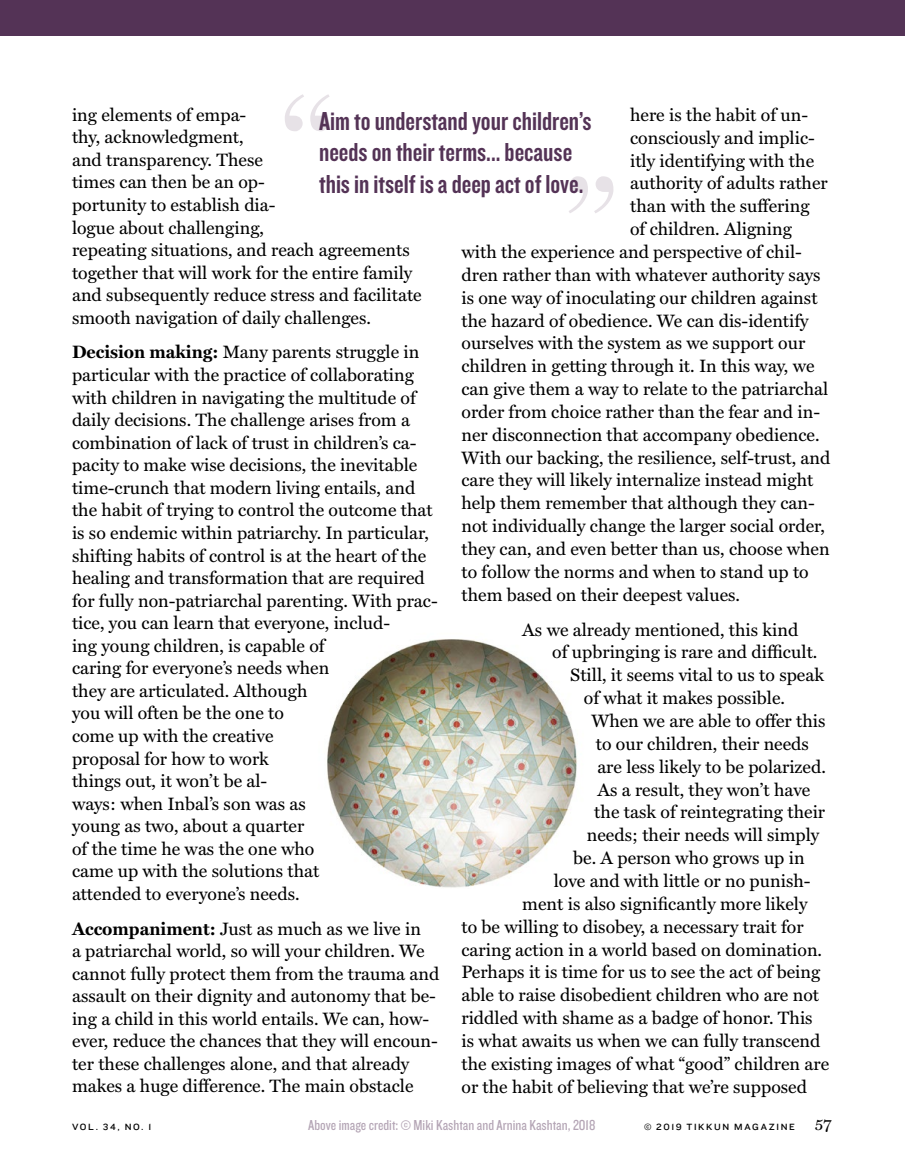
<style>
.page{position:relative;width:905px;height:1175px;background:#fff}
.page>*{position:absolute;margin:0;border:0;box-sizing:border-box;transform-origin:0 0}
.t1{font:300 150px "Miller Display";color:#e7e2e7}
.t2{font:27px/31.5px "Knockout HTF49 Liteweight";color:#543356}
.t3{font:18px/22.5px "Miller Text";color:#000}
.t4{font:15px "Knockout HTF29 Junior Liteweight";color:#b4a5b5}
.t5{font:9.3px "Knockout HTF32 Junior Cruiserwt";letter-spacing:.175em;color:#000}
.s1{font-weight:700}
.s2{font-family:"Miller Text";font-size:16.5px}
</style>
<div class="page">
<div style="left:0;top:0;width:904px;height:36px;background:#543356"></div>
<img style="left:327px;top:639px;width:250px;height:249px">
<h1 class="t1" style="left:283px;top:61px;width:52px">“</h1>
<p class="t3" style="left:72px;top:103px;width:351px">ing elements of empa-<br>thy, acknowledgment,<br>and transparency. These<br>times can then be an op-<br>portunity to establish dia-<br>logue about challenging,<br>repeating situations, and reach agreements together that will work for the entire family and subsequently reduce stress and facilitate smooth navigation of daily challenges.</p>
<p class="t3" style="left:72px;top:341px;width:367px"><span class="s1">Decision making:</span> Many parents struggle in particular with the practice of collaborating with children in navigating the multitude of daily decisions. The challenge arises from a combination of lack of trust in children’s ca&shy;pacity to make wise decisions, the inevitable time-crunch that modern living entails, and the habit of trying to control the outcome that is so endemic within patriarchy. In particular, shifting habits of control is at the heart of the healing and transformation that are required for fully non-patriarchal parenting. With prac&shy;tice, you can learn that everyone, includ-<br>ing young children, is capable of<br>caring for everyone’s needs when<br>they are articulated. Although<br>you will often be the one to<br>come up with the creative<br>proposal for how to work<br>things out, it won’t be al-<br>ways: when Inbal’s son was as<br>young as two, about a quarter<br>of the time he was the one who<br>came up with the solutions that<br>attended to everyone’s needs.</p>
<p class="t3" style="left:72px;top:917px;width:369px"><span class="s1">Accompaniment:</span> Just as much as we live in<br>a patriarchal world, so will your children. We cannot fully protect them from the trauma and assault on their dignity and autonomy that be&shy;ing a child in this world entails. We can, how&shy;ever, reduce the chances that they will encoun&shy;ter these challenges alone, and that already makes a huge difference. The main obstacle</p>
<p class="t3" style="left:630px;top:103px;width:179px">here is the habit of un-</p>
<p class="t3" style="left:630px;top:126px;width:186px">consciously and implic-</p>
<p class="t3" style="left:630px;top:149px;width:185px">itly identifying with the</p>
<p class="t3" style="left:630px;top:172px;width:199px">authority of adults rather</p>
<p class="t3" style="left:630px;top:195px;width:181px">than with the suffering</p>
<p class="t3" style="left:630px;top:217px;width:163px">of children. Aligning</p>
<p class="t3" style="left:461px;top:240px;width:342px">with the experience and perspective of chil-</p>
<p class="t3" style="left:461px;top:263px;width:360px">dren rather than with whatever authority says</p>
<p class="t3" style="left:461px;top:286px;width:357px">is one way of inoculating our children against</p>
<p class="t3" style="left:461px;top:309px;width:349px">the hazard of obedience. We can dis-identify</p>
<p class="t3" style="left:461px;top:332px;width:345px">ourselves with the system as we support our</p>
<p class="t3" style="left:461px;top:355px;width:354px">children in getting through it. In this way, we</p>
<p class="t3" style="left:461px;top:377px;width:368px">can give them a way to relate to the patriarchal</p>
<p class="t3" style="left:461px;top:400px;width:360px">order from choice rather than the fear and in-</p>
<p class="t3" style="left:461px;top:423px;width:359px">ner disconnection that accompany obedience.</p>
<p class="t3" style="left:461px;top:446px;width:370px">With our backing, the resilience, self-trust, and</p>
<p class="t3" style="left:461px;top:469px;width:353px">care they will likely internalize instead might</p>
<p class="t3" style="left:461px;top:492px;width:355px">help them remember that although they can-</p>
<p class="t3" style="left:461px;top:514px;width:365px">not individually change the larger social order,</p>
<p class="t3" style="left:461px;top:537px;width:370px">they can, and even better than us, choose when</p>
<p class="t3" style="left:461px;top:560px;width:349px">to follow the norms and when to stand up to</p>
<p class="t3" style="left:461px;top:583px;width:280px">them based on their deepest values.</p>
<p class="t3" style="left:522px;top:618px;width:277px">As we already mentioned, this kind</p>
<p class="t3" style="left:552px;top:641px;width:267px">of upbringing is rare and difficult.</p>
<p class="t3" style="left:570px;top:663px;width:255px">Still, it seems vital to us to speak</p>
<p class="t3" style="left:584px;top:686px;width:203px">of what it makes possible.</p>
<p class="t3" style="left:591px;top:709px;width:236px">When we are able to offer this</p>
<p class="t3" style="left:596px;top:732px;width:215px">to our children, their needs</p>
<p class="t3" style="left:597px;top:755px;width:230px">are less likely to be polarized.</p>
<p class="t3" style="left:597px;top:778px;width:214px">As a result, they won’t have</p>
<p class="t3" style="left:594px;top:801px;width:232px">the task of reintegrating their</p>
<p class="t3" style="left:586px;top:823px;width:234px">needs; their needs will simply</p>
<p class="t3" style="left:573px;top:846px;width:233px">be. A person who grows up in</p>
<p class="t3" style="left:554px;top:869px;width:258px">love and with little or no punish-</p>
<p class="t3" style="left:522px;top:892px;width:287px">ment is also significantly more likely</p>
<p class="t3" style="left:461px;top:915px;width:344px">to be willing to disobey, a necessary trait for</p>
<p class="t3" style="left:461px;top:938px;width:362px">caring action in a world based on domination.</p>
<p class="t3" style="left:461px;top:960px;width:360px">Perhaps it is time for us to see the act of being</p>
<p class="t3" style="left:461px;top:983px;width:359px">able to raise disobedient children who are not</p>
<p class="t3" style="left:461px;top:1006px;width:352px">riddled with shame as a badge of honor. This</p>
<p class="t3" style="left:461px;top:1029px;width:360px">is what awaits us when we can fully transcend</p>
<p class="t3" style="left:461px;top:1052px;width:369px">the existing images of what “good” children are</p>
<p class="t3" style="left:461px;top:1075px;width:347px">or the habit of believing that we’re supposed</p>
<h2 class="t2" style="left:319px;top:106px;width:274px">Aim to understand your children’s needs on their terms... because this in itself is a deep act of love.</h2>
<h1 class="t1" style="left:565px;top:145px;width:52px">”</h1>
<p class="t5" style="left:72px;top:1121px;width:81px">VOL. 34, NO. 1</p>
<p class="t5" style="left:644px;top:1121px;width:189px">© 2019 TIKKUN MAGAZINE <span class="s2">57</span></p>
<p class="t4" style="left:308px;top:1117px;width:289px">Above image credit: © Miki Kashtan and Arnina Kashtan, 2018</p>
</div>
